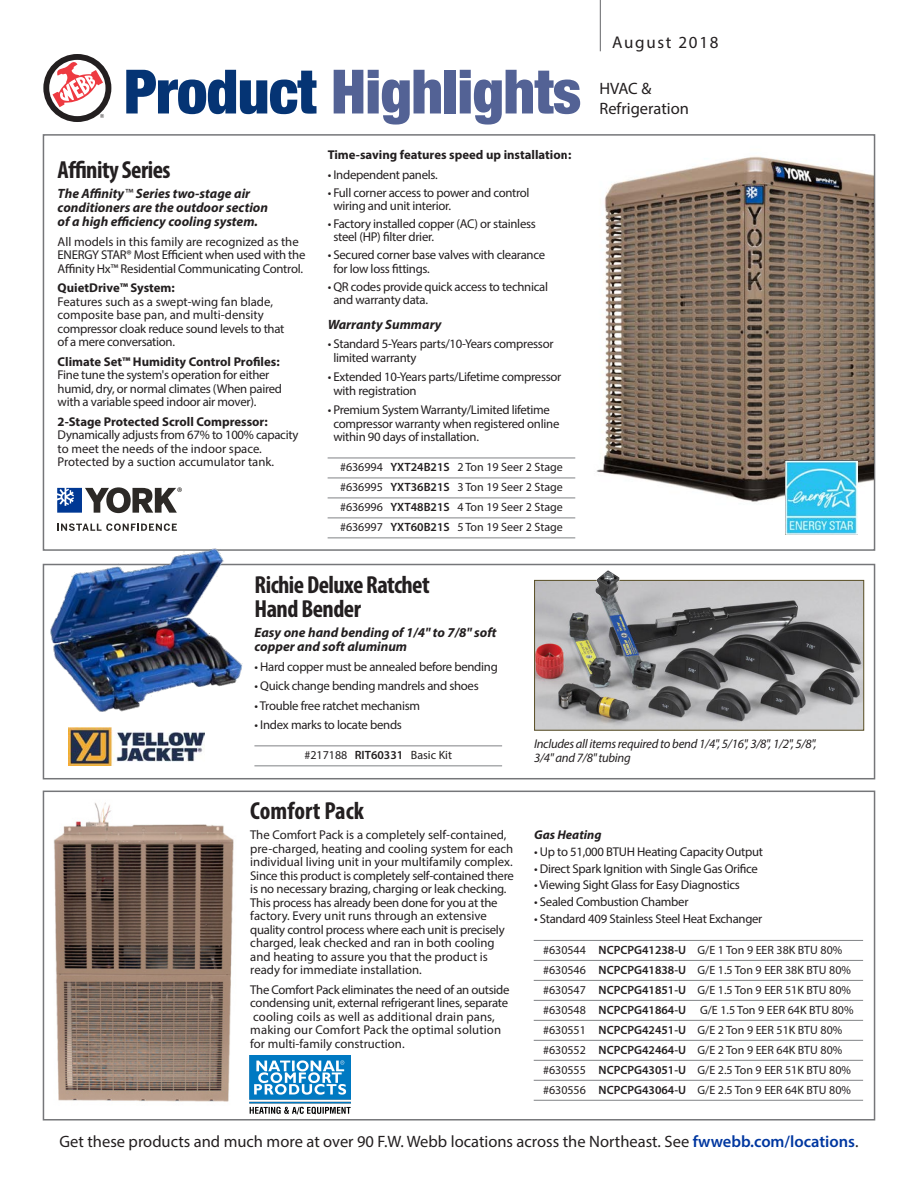
<style>
.page{position:relative;width:918px;height:1188px;background:#fff}
.page>*{position:absolute;margin:0;border:0;box-sizing:border-box;transform-origin:0 0}
.Table{font:900 condensed 61.2px "Helvetica Neue";letter-spacing:-.015em;color:#536295}
.t1{font:700 condensed 24.75px/24px "Myriad Pro";letter-spacing:-.02em;color:#231f20}
.t2{font:700 condensed 24.75px "Myriad Pro";color:#231f20}
.t3{font:16.95px "Myriad Pro";letter-spacing:.1em;color:#231f20}
.Bullet_List{font:16.5px/19.8px "Myriad Pro";color:#231f20}
.t4{font:italic 700 13.5px/14.2px "Myriad Pro";color:#231f20}
.t5{font:12.75px/13.5px "Myriad Pro";letter-spacing:-.02em;color:#231f20}
.t6{font:12.75px/13.5px "Myriad Pro";color:#231f20}
.t7{font:italic 12.75px/13.5px "Myriad Pro";letter-spacing:-.02em;color:#231f20}
.t8{font:700 12.75px "Myriad Pro";color:#231f20}
.t9{font:italic 700 12.75px "Myriad Pro";color:#231f20}
._1num{font:12px "Myriad Pro";color:#231f20}
.s1{color:#053474}
.s2{font-weight:400}
.s3{font-weight:700}
.s4{font-weight:600}
.s5{font-weight:600;color:#0037a0}
</style>
<div class="page">
<svg style="left:43px;top:54px;width:68px;height:68px"></svg>
<hr style="left:600px;top:0;width:1px;height:51px;background:#757679">
<div style="left:43px;top:791px;width:832px;height:330px;border:2px solid #757679"></div>
<div style="left:43px;top:564px;width:832px;height:215px;border:2px solid #757679"></div>
<hr style="left:328px;top:458px;width:247px;height:1px;background:#808285">
<hr style="left:328px;top:478px;width:247px;height:1px;background:#808285">
<hr style="left:328px;top:498px;width:247px;height:1px;background:#808285">
<hr style="left:328px;top:518px;width:247px;height:1px;background:#808285">
<hr style="left:328px;top:538px;width:247px;height:1px;background:#808285">
<hr style="left:254px;top:745px;width:248px;height:1px;background:#808285">
<hr style="left:254px;top:765px;width:248px;height:1px;background:#808285">
<img style="left:567px;top:136px;width:307px;height:371px">
<svg style="left:57px;top:487px;width:125px;height:26px"></svg>
<svg style="left:57px;top:523px;width:120px;height:8px"></svg>
<img style="left:786px;top:461px;width:72px;height:74px">
<hr style="left:534px;top:940px;width:329px;height:1px;background:#808285">
<hr style="left:534px;top:960px;width:329px;height:1px;background:#808285">
<hr style="left:534px;top:980px;width:329px;height:1px;background:#808285">
<hr style="left:534px;top:1000px;width:329px;height:1px;background:#808285">
<hr style="left:534px;top:1020px;width:329px;height:1px;background:#808285">
<hr style="left:534px;top:1040px;width:329px;height:1px;background:#808285">
<hr style="left:534px;top:1060px;width:329px;height:1px;background:#808285">
<hr style="left:534px;top:1080px;width:329px;height:1px;background:#808285">
<hr style="left:534px;top:1100px;width:329px;height:1px;background:#808285">
<img style="left:42px;top:795px;width:192px;height:320px">
<img style="left:536px;top:602px;width:326px;height:127px">
<div style="left:534px;top:580px;width:330px;height:151px;border:1px solid #5a4f25"></div>
<img style="left:42px;top:542px;width:208px;height:176px">
<img style="left:69px;top:728px;width:135px;height:38px">
<img style="left:535px;top:550px;width:328px;height:52px">
<hr style="left:112px;top:726px;width:100px;height:4px;background:#fff">
<img style="left:249px;top:1056px;width:102px;height:59px">
<p class="Table" style="left:124px;top:41px;width:459px"><span class="s1">Product</span> Highlights</p>
<p class="t1" style="left:58px;top:157px;width:114px">Affinity Series</p>
<p class="t4" style="left:58px;top:186px;width:212px">The Affinity<span class="s2">™</span> Series two-stage air conditioners are the outdoor section of a high efficiency cooling system.</p>
<p class="t5" style="left:58px;top:235px;width:249px">All models in this family are recognized as the<br>ENERGY STAR® Most Efficient when used with the<br>Affinity Hx™ Residential Communicating Control.</p>
<p class="t5" style="left:58px;top:281px;width:228px"><span class="s3">QuietDrive™ System:<br></span>Features such as a swept-wing fan blade, composite base pan, and multi-density compressor cloak reduce sound levels to that of a mere conversation.</p>
<p class="t5" style="left:58px;top:355px;width:226px"><span class="s3">Climate Set™ Humidity Control Profiles:<br></span>Fine tune the system's operation for either humid, dry, or normal climates (When paired with a variable speed indoor air mover).</p>
<p class="t6" style="left:58px;top:415px;width:242px"><span class="s3">2-Stage Protected Scroll Compressor:<br></span>Dynamically adjusts from 67% to 100% capacity to meet the needs of the indoor space.<br>Protected by a suction accumulator tank.</p>
<p class="t8" style="left:328px;top:147px;width:245px">Time-saving features speed up installation:</p>
<p class="t5" style="left:328px;top:168px;width:112px">• Independent panels.</p>
<p class="t5" style="left:333px;top:185px;width:198px;text-indent:-6px">• Full corner access to power and control wiring and unit interior.</p>
<p class="t5" style="left:333px;top:217px;width:204px;text-indent:-6px">• Factory installed copper (AC) or stainless steel (HP) filter drier.</p>
<p class="t5" style="left:333px;top:248px;width:213px;text-indent:-6px">• Secured corner base valves with clearance for low loss fittings.</p>
<p class="t5" style="left:333px;top:279px;width:216px;text-indent:-6px">• QR codes provide quick access to technical and warranty data.</p>
<p class="t4" style="left:328px;top:317px;width:115px">Warranty Summary</p>
<p class="t5" style="left:333px;top:337px;width:222px;text-indent:-6px">• Standard 5-Years parts/10-Years compressor limited warranty</p>
<p class="t5" style="left:333px;top:370px;width:229px;text-indent:-6px">• Extended 10-Years parts/Lifetime compressor with registration</p>
<p class="t5" style="left:333px;top:403px;width:227px;text-indent:-6px">• Premium System Warranty/Limited lifetime compressor warranty when registered online within 90 days of installation.</p>
<p class="_1num" style="left:340px;top:460px;width:224px">#636994 <span class="s4">YXT24B21S</span> 2 Ton 19 Seer 2 Stage</p>
<p class="_1num" style="left:340px;top:480px;width:224px">#636995 <span class="s4">YXT36B21S</span> 3 Ton 19 Seer 2 Stage</p>
<p class="_1num" style="left:340px;top:500px;width:224px">#636996 <span class="s4">YXT48B21S</span> 4 Ton 19 Seer 2 Stage</p>
<p class="_1num" style="left:340px;top:520px;width:224px">#636997 <span class="s4">YXT60B21S</span> 5 Ton 19 Seer 2 Stage</p>
<p class="t1" style="left:255px;top:572px;width:177px">Richie Deluxe Ratchet<br>Hand Bender</p>
<p class="t4" style="left:255px;top:625px;width:244px">Easy one hand bending of 1/4" to 7/8" soft copper and soft aluminum</p>
<p class="t5" style="left:255px;top:660px;width:245px">• Hard copper must be annealed before bending</p>
<p class="t5" style="left:255px;top:679px;width:226px">• Quick change bending mandrels and shoes</p>
<p class="t5" style="left:255px;top:699px;width:167px">• Trouble free ratchet mechanism</p>
<p class="t5" style="left:255px;top:718px;width:149px">• Index marks to locate bends</p>
<p class="t3" style="left:612px;top:32px;width:108px">August 2018</p>
<p class="Bullet_List" style="left:599px;top:78px;width:91px">HVAC &amp;<br>Refrigeration</p>
<p class="_1num" style="left:304px;top:748px;width:149px">#217188 <span class="s4">RIT60331</span> Basic Kit</p>
<p class="t2" style="left:250px;top:795px;width:115px">Comfort Pack</p>
<p class="t6" style="left:250px;top:828px;width:265px">The Comfort Pack is a completely self-contained, pre-charged, heating and cooling system for each individual living unit in your multifamily complex.<br>Since this product is completely self-contained there is no necessary brazing, charging or leak checking.<br>This process has already been done for you at the factory. Every unit runs through an extensive quality control process where each unit is precisely charged, leak checked and ran in both cooling and heating to assure you that the product is ready for immediate installation.</p>
<p class="t6" style="left:250px;top:983px;width:261px">The Comfort Pack eliminates the need of an outside condensing unit, external refrigerant lines, separate cooling coils as well as additional drain pans, making our Comfort Pack the optimal solution for multi-family construction.</p>
<p class="t7" style="left:534px;top:737px;width:284px">Includes all items required to bend 1/4", 5/16", 3/8", 1/2", 5/8",<br>3/4" and 7/8" tubing</p>
<p class="t9" style="left:534px;top:827px;width:69px">Gas Heating</p>
<p class="t5" style="left:534px;top:845px;width:231px">• Up to 51,000 BTUH Heating Capacity Output</p>
<p class="t5" style="left:534px;top:861px;width:225px">• Direct Spark Ignition with Single Gas Orifice</p>
<p class="t5" style="left:534px;top:878px;width:207px">• Viewing Sight Glass for Easy Diagnostics</p>
<p class="t5" style="left:534px;top:895px;width:156px">• Sealed Combustion Chamber</p>
<p class="t5" style="left:534px;top:912px;width:230px">• Standard 409 Stainless Steel Heat Exchanger</p>
<p class="_1num" style="left:543px;top:942px;width:301px">#630544 <span class="s4">NCPCPG41238-U</span> G/E 1 Ton 9 EER 38K BTU 80%</p>
<p class="_1num" style="left:543px;top:962px;width:309px">#630546 <span class="s4">NCPCPG41838-U</span> G/E 1.5 Ton 9 EER 38K BTU 80%</p>
<p class="_1num" style="left:543px;top:982px;width:309px">#630547 <span class="s4">NCPCPG41851-U</span> G/E 1.5 Ton 9 EER 51K BTU 80%</p>
<p class="_1num" style="left:543px;top:1002px;width:312px">#630548 <span class="s4">NCPCPG41864-U</span> G/E 1.5 Ton 9 EER 64K BTU 80%</p>
<p class="_1num" style="left:543px;top:1022px;width:301px">#630551 <span class="s4">NCPCPG42451-U</span> G/E 2 Ton 9 EER 51K BTU 80%</p>
<p class="_1num" style="left:543px;top:1042px;width:301px">#630552 <span class="s4">NCPCPG42464-U</span> G/E 2 Ton 9 EER 64K BTU 80%</p>
<p class="_1num" style="left:543px;top:1062px;width:309px">#630555 <span class="s4">NCPCPG43051-U</span> G/E 2.5 Ton 9 EER 51K BTU 80%</p>
<p class="_1num" style="left:543px;top:1082px;width:309px">#630556 <span class="s4">NCPCPG43064-U</span> G/E 2.5 Ton 9 EER 64K BTU 80%</p>
<p class="Bullet_List" style="left:60px;top:1131px;width:800px">Get these products and much more at over 90 F.W. Webb locations across the Northeast. See <span class="s5">fwwebb.com/locations</span>.</p>
</div>
